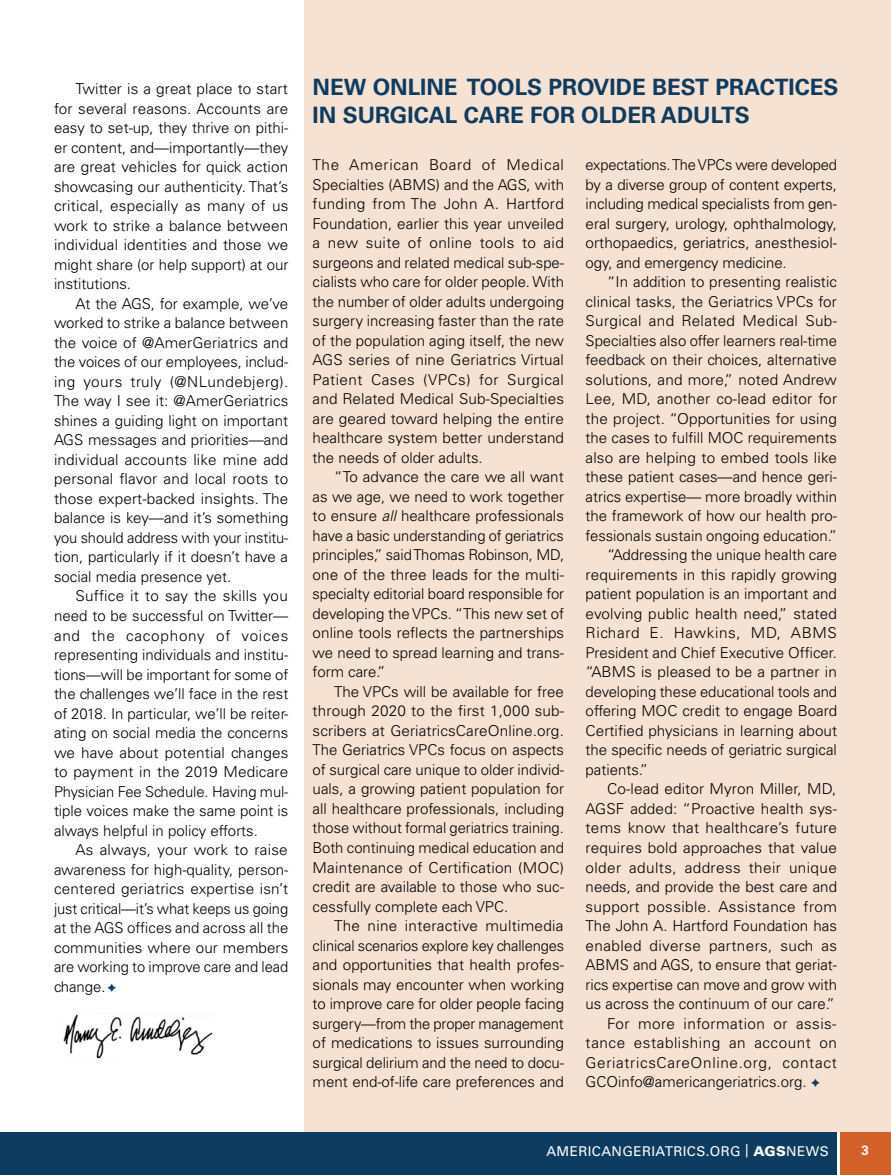
<style>
.page{position:relative;width:891px;height:1175px;background:#fff}
.page>*{position:absolute;margin:0;border:0;box-sizing:border-box;transform-origin:0 0}
.t1{font:700 22.5px/28.5px "Univers";color:#0e3b60}
.t2{font:300 15px/19.5px "Univers";color:#000;text-align:justify}
.t3{font:300 15px "Univers";letter-spacing:.025em;color:#000}
.t4{font:300 15px "Univers";letter-spacing:.04em;color:#000}
.t5{font:300 15px "Univers";letter-spacing:.03em;color:#000}
.t6{font:300 15px "Univers";letter-spacing:.02em;color:#000}
.t7{font:13.5px "Univers";letter-spacing:.03em;color:#fff}
.t8{font:700 13.5px "Univers";color:#fff}
.s1{color:#0e3b60}
.s2{font-style:italic}
.s3{font-weight:900}
</style>
<div class="page">
<div style="left:0;top:1131px;width:837px;height:43px;background:#0e3b60"></div>
<div style="left:840px;top:1131px;width:51px;height:43px;background:#d36028"></div>
<div style="left:305px;top:0;width:586px;height:1131px;background:#f6e2d3"></div>
<img style="left:64px;top:1014px;width:149px;height:45px">
<p class="t2" style="left:54px;top:79px;width:236px;text-indent:22px">Twitter is a great place to start for several reasons. Accounts are easy to set-up, they thrive on pithi&shy;er content, and—importantly—they are great vehicles for quick action showcasing our authenticity. That’s critical, especially as many of us work to strike a balance between individual identities and those we might share (or help support) at our institutions.</p>
<p class="t2" style="left:54px;top:294px;width:236px;text-indent:22px">At the AGS, for example, we’ve worked to strike a balance between the voice of @AmerGeriatrics and the voices of our employees, includ&shy;ing yours truly (@NLundebjerg).<br>The way I see it: @AmerGeriatrics shines a guiding light on important AGS messages and priorities—and individual accounts like mine add personal flavor and local roots to those expert-backed insights. The balance is key—and it’s something you should address with your institu&shy;tion, particularly if it doesn’t have a social media presence yet.</p>
<p class="t2" style="left:54px;top:586px;width:236px;text-indent:22px">Suffice it to say the skills you need to be successful on Twitter— and the cacophony of voices representing individuals and institu&shy;tions—will be important for some of the challenges we’ll face in the rest of 2018. In particular, we’ll be reiter&shy;ating on social media the concerns we have about potential changes to payment in the 2019 Medicare Physician Fee Schedule. Having mul&shy;tiple voices make the same point is always helpful in policy efforts.</p>
<p class="t2" style="left:54px;top:840px;width:236px;text-indent:22px">As always, your work to raise awareness for high-quality, person&shy;centered geriatrics expertise isn’t just critical—it’s what keeps us going at the AGS offices and across all the communities where our members are working to improve care and lead change.<span class="s1">✦</span></p>
<h1 class="t1" style="left:313px;top:73px;width:528px">NEW ONLINE TOOLS PROVIDE BEST PRACTICES<br>IN SURGICAL CARE FOR OLDER ADULTS</h1>
<p class="t2" style="left:313px;top:155px;width:253px">The American Board of Medical Specialties (ABMS) and the AGS, with funding from The John A. Hartford Foundation, earlier this year unveiled a new suite of online tools to aid surgeons and related medical sub-spe&shy;cialists who care for older people. With the number of older adults undergoing surgery increasing faster than the rate of the population aging itself, the new AGS series of nine Geriatrics Virtual Patient Cases (VPCs) for Surgical and Related Medical Sub-Specialties are geared toward helping the entire healthcare system better understand the needs of older adults.</p>
<p class="t2" style="left:313px;top:467px;width:253px;text-indent:22px">“To advance the care we all want as we age, we need to work together to ensure <span class="s2">all</span> healthcare professionals have a basic understanding of geriatrics principles,” said Thomas Robinson, MD, one of the three leads for the multi&shy;specialty editorial board responsible for developing the VPCs. “This new set of online tools reflects the partnerships we need to spread learning and trans&shy;form care.”</p>
<p class="t2" style="left:313px;top:682px;width:253px;text-indent:22px">The VPCs will be available for free through 2020 to the first 1,000 sub&shy;scribers at GeriatricsCareOnline.org.<br>The Geriatrics VPCs focus on aspects of surgical care unique to older individ&shy;uals, a growing patient population for all healthcare professionals, including those without formal geriatrics training.<br>Both continuing medical education and Maintenance of Certification (MOC) credit are available to those who suc&shy;cessfully complete each VPC.</p>
<p class="t2" style="left:313px;top:916px;width:253px;text-indent:22px">The nine interactive multimedia clinical scenarios explore key challenges and opportunities that health profes&shy;sionals may encounter when working to improve care for older people facing surgery—from the proper management of medications to issues surrounding surgical delirium and the need to docu&shy;ment end-of-life care preferences and</p>
<p class="t2" style="left:586px;top:155px;width:253px">expectations. The VPCs were developed by a diverse group of content experts, including medical specialists from gen&shy;eral surgery, urology, ophthalmology, orthopaedics, geriatrics, anesthesiol&shy;ogy, and emergency medicine.</p>
<p class="t2" style="left:607px;top:272px;width:231px">“In addition to presenting realistic</p>
<p class="t2" style="left:586px;top:292px;width:253px">clinical tasks, the Geriatrics VPCs for</p>
<p class="t6" style="left:586px;top:312px;width:253px">Surgical and Related Medical Sub-</p>
<p class="t2" style="left:586px;top:331px;width:253px">Specialties also offer learners real-time</p>
<p class="t2" style="left:586px;top:350px;width:253px">feedback on their choices, alternative</p>
<p class="t2" style="left:586px;top:370px;width:253px">solutions, and more,” noted Andrew</p>
<p class="t2" style="left:586px;top:389px;width:253px">Lee, MD, another co-lead editor for</p>
<p class="t2" style="left:586px;top:409px;width:253px">the project. “Opportunities for using</p>
<p class="t2" style="left:586px;top:428px;width:253px">the cases to fulfill MOC requirements</p>
<p class="t2" style="left:586px;top:448px;width:253px">also are helping to embed tools like</p>
<p class="t2" style="left:586px;top:467px;width:253px">these patient cases—and hence geri-</p>
<p class="t2" style="left:586px;top:487px;width:253px">atrics expertise— more broadly within</p>
<p class="t2" style="left:586px;top:506px;width:253px">the framework of how our health pro-</p>
<p class="t2" style="left:586px;top:526px;width:253px">fessionals sustain ongoing education.”</p>
<p class="t2" style="left:607px;top:545px;width:231px">“Addressing the unique health care</p>
<p class="t2" style="left:586px;top:565px;width:253px">requirements in this rapidly growing</p>
<p class="t2" style="left:586px;top:584px;width:253px">patient population is an important and</p>
<p class="t2" style="left:586px;top:604px;width:253px">evolving public health need,” stated</p>
<p class="t4" style="left:586px;top:624px;width:253px">Richard E. Hawkins, MD, ABMS</p>
<p class="t2" style="left:586px;top:643px;width:253px">President and Chief Executive Officer.</p>
<p class="t2" style="left:586px;top:662px;width:253px">“ABMS is pleased to be a partner in</p>
<p class="t2" style="left:586px;top:682px;width:253px">developing these educational tools and</p>
<p class="t2" style="left:586px;top:701px;width:253px">offering MOC credit to engage Board</p>
<p class="t2" style="left:586px;top:721px;width:253px">Certified physicians in learning about</p>
<p class="t2" style="left:586px;top:740px;width:253px">the specific needs of geriatric surgical</p>
<p class="t2" style="left:586px;top:760px;width:64px">patients.”</p>
<p class="t2" style="left:607px;top:779px;width:231px">Co-lead editor Myron Miller, MD,</p>
<p class="t2" style="left:586px;top:799px;width:253px">AGSF added: “Proactive health sys-</p>
<p class="t2" style="left:586px;top:818px;width:253px">tems know that healthcare’s future</p>
<p class="t2" style="left:586px;top:838px;width:253px">requires bold approaches that value</p>
<p class="t3" style="left:586px;top:858px;width:253px">older adults, address their unique</p>
<p class="t2" style="left:586px;top:877px;width:253px">needs, and provide the best care and</p>
<p class="t3" style="left:586px;top:897px;width:253px">support possible. Assistance from</p>
<p class="t2" style="left:586px;top:916px;width:253px">The John A. Hartford Foundation has</p>
<p class="t3" style="left:586px;top:936px;width:253px">enabled diverse partners, such as</p>
<p class="t2" style="left:586px;top:955px;width:253px">ABMS and AGS, to ensure that geriat-</p>
<p class="t2" style="left:586px;top:974px;width:253px">rics expertise can move and grow with</p>
<p class="t2" style="left:586px;top:994px;width:251px">us across the continuum of our care.”</p>
<p class="t5" style="left:607px;top:1014px;width:231px">For more information or assis-</p>
<p class="t5" style="left:586px;top:1033px;width:253px">tance establishing an account on</p>
<p class="t4" style="left:586px;top:1053px;width:253px">GeriatricsCareOnline.org, contact</p>
<p class="t2" style="left:586px;top:1072px;width:236px">GCOinfo@americangeriatrics.org. <span class="s1">✦</span></p>
<p class="t7" style="left:546px;top:1142px;width:284px">AMERICANGERIATRICS.ORG | <span class="s3">AGS</span>NEWS</p>
<p class="t8" style="left:862px;top:1142px;width:9px">3</p>
</div>
